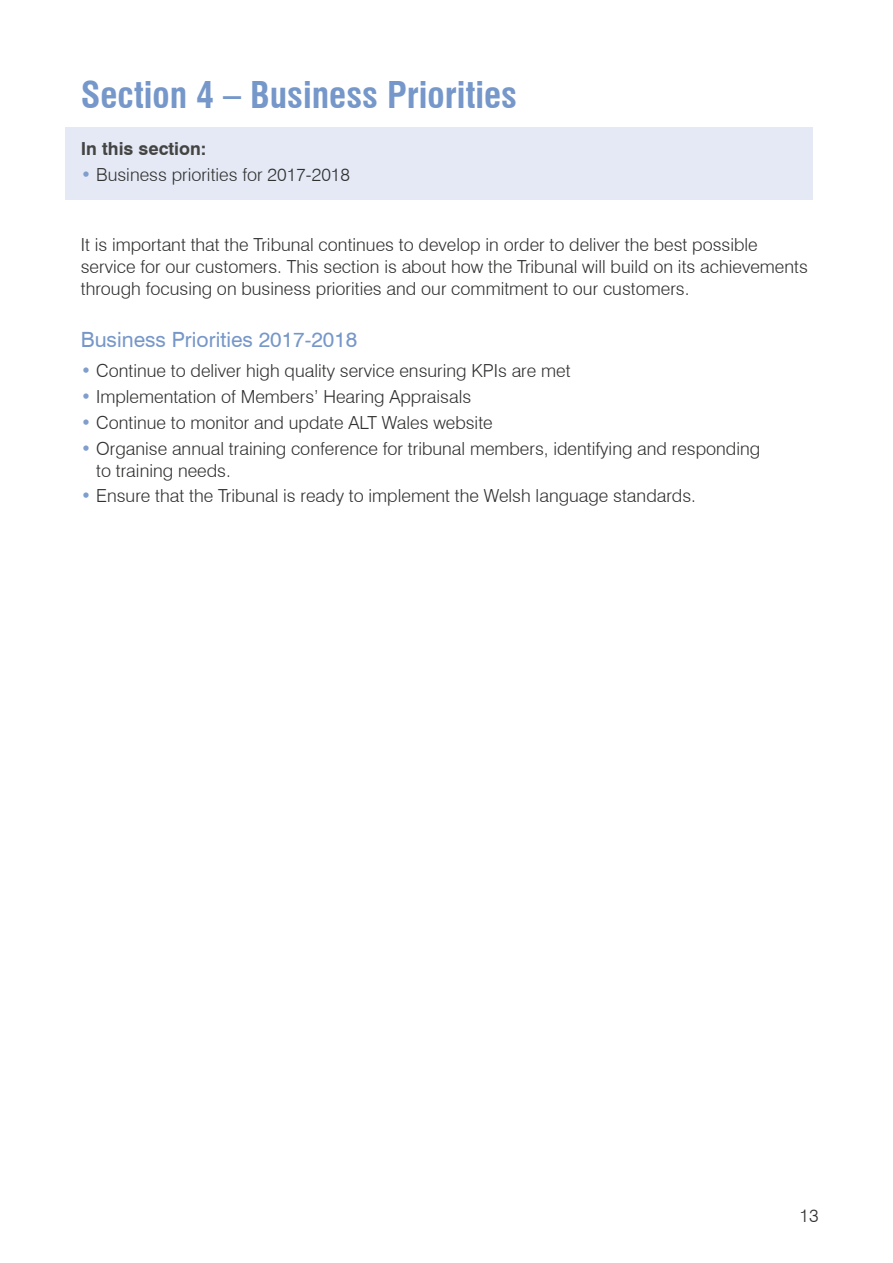
<style>
.page{position:relative;width:893px;height:1263px;background:#fff}
.page>*{position:absolute;margin:0;border:0;box-sizing:border-box;transform-origin:0 0}
.Heading{font:700 condensed 36px "Swiss 721 BT";color:#7697c9}
.Sub_Headings{font:21px "Swiss 721 BT";color:#7697c9}
.bullets_1_pt{font:300 18px/21.6px "Swiss 721 BT";color:#313130}
.Body{font:300 18px/21.6px "Swiss 721 BT";color:#313130}
.last_bullet{font:300 18px "Swiss 721 BT";color:#313130}
.Contents_1{font:300 18px "Swiss 721 BT";color:#313130}
.Contents_1-2{font:700 18px "Swiss 721 BT";color:#444443}
.s1{color:#7f9dcd}
</style>
<div class="page">
<div style="left:65px;top:128px;width:747px;height:72px;background:#e4e9f5"></div>
<h1 class="Heading" style="left:81px;top:73px;width:438px">Section 4 – Business Priorities</h1>
<p class="Contents_1-2" style="left:81px;top:138px;width:127px">In this section:</p>
<p class="Contents_1" style="left:81px;top:164px;width:271px"><span class="s1">•</span> Business priorities for 2017-2018</p>
<p class="Body" style="left:81px;top:234px;width:729px">It is important that the Tribunal continues to develop in order to deliver the best possible service for our customers. This section is about how the Tribunal will build on its achievements through focusing on business priorities and our commitment to our customers.</p>
<h2 class="Sub_Headings" style="left:81px;top:327px;width:278px">Business Priorities 2017-2018</h2>
<p class="bullets_1_pt" style="left:81px;top:360px;width:491px"><span class="s1">•</span> Continue to deliver high quality service ensuring KPIs are met</p>
<p class="bullets_1_pt" style="left:81px;top:386px;width:392px"><span class="s1">•</span> Implementation of Members’ Hearing Appraisals</p>
<p class="bullets_1_pt" style="left:81px;top:412px;width:413px"><span class="s1">•</span> Continue to monitor and update ALT Wales website</p>
<p class="bullets_1_pt" style="left:96px;top:438px;width:665px;text-indent:-15px"><span class="s1">•</span> Organise annual training conference for tribunal members, identifying and responding to training needs.</p>
<p class="last_bullet" style="left:81px;top:485px;width:617px"><span class="s1">•</span> Ensure that the Tribunal is ready to implement the Welsh language standards.</p>
<p class="Body" style="left:799px;top:1205px;width:21px">13</p>
</div>
